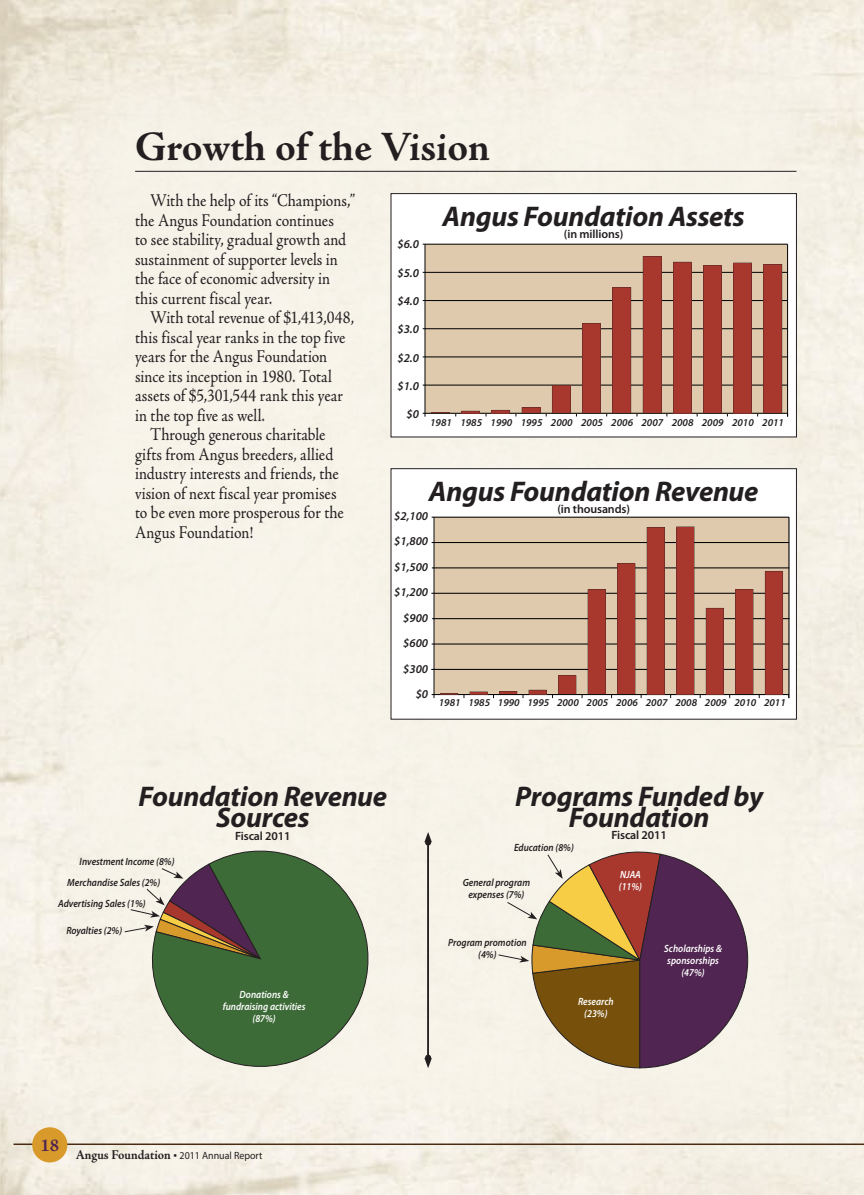
<style>
.page{position:relative;width:864px;height:1195px;background:#fff}
.page>*{position:absolute;margin:0;border:0;box-sizing:border-box;transform-origin:0 0}
.t1{font:700 42px "Adobe Jenson Pro";letter-spacing:-.005em;color:#231f20}
.t2{font:italic 700 28.5px/21px "Myriad Pro";letter-spacing:-.01em;color:#231f20;text-align:center}
.t3{font:18px/19.5px "Adobe Jenson Pro";color:#231f20;scale:.88 1}
.t4{font:700 18px "Adobe Jenson Pro";color:#502551}
.t5{font:italic 600 12px/25.5px "Myriad Pro";color:#231f20;text-align:right}
.t6{font:600 12px "Myriad Pro";letter-spacing:-.01em;color:#231f20}
.t7{font:italic 600 10.5px/12px "Myriad Pro";color:#231f20;text-align:center;scale:.9 1}
.t8{font:italic 600 10.5px "Myriad Pro";color:#231f20}
.t9{font:italic 600 10.5px/12px "Myriad Pro";color:#fff;text-align:center;scale:.9 1}
.t10{font:10.5px "Myriad Pro";color:#231f20;scale:.95 1}
.s1{font-family:"Adobe Jenson Pro";font-weight:700;font-size:13.5px}
.s2{font-size:13.5px}
</style>
<div class="page">
<img style="left:0;top:0;width:864px;height:1195px">
<div style="left:62px;top:67px;width:740px;height:1060px;background:#f8f5eb"></div>
<hr style="left:14px;top:1143px;width:850px;height:2px;background:#492b13">
<div style="left:33px;top:1128px;width:34px;height:33px;background:#d89a2a;border-radius:50%"></div>
<div style="left:32px;top:1127px;width:35px;height:35px;border:2px solid #d89a2a;border-radius:50%"></div>
<svg style="left:149px;top:850px;width:220px;height:217px"></svg>
<hr style="left:135px;top:171px;width:661px;height:1px;background:#231f20">
<div style="left:391px;top:469px;width:405px;height:250px;background:#fff"></div>
<hr style="left:464px;top:517px;width:1px;height:181px;background:#010101">
<hr style="left:552px;top:517px;width:1px;height:181px;background:#010101">
<hr style="left:582px;top:517px;width:1px;height:181px;background:#010101">
<hr style="left:611px;top:517px;width:1px;height:181px;background:#010101">
<hr style="left:641px;top:517px;width:1px;height:181px;background:#010101">
<hr style="left:670px;top:517px;width:1px;height:181px;background:#010101">
<hr style="left:700px;top:517px;width:1px;height:181px;background:#010101">
<hr style="left:729px;top:517px;width:1px;height:181px;background:#010101">
<hr style="left:759px;top:517px;width:1px;height:181px;background:#010101">
<hr style="left:523px;top:517px;width:1px;height:181px;background:#010101">
<hr style="left:493px;top:517px;width:1px;height:181px;background:#010101">
<div style="left:434px;top:517px;width:355px;height:177px;background:#dfcaae"></div>
<hr style="left:432px;top:542px;width:357px;height:1px;background:#010101">
<hr style="left:431px;top:593px;width:358px;height:1px;background:#010101">
<hr style="left:432px;top:568px;width:357px;height:1px;background:#010101">
<hr style="left:432px;top:618px;width:358px;height:1px;background:#010101">
<hr style="left:432px;top:644px;width:357px;height:1px;background:#010101">
<hr style="left:431px;top:669px;width:358px;height:1px;background:#010101">
<hr style="left:432px;top:517px;width:357px;height:1px;background:#010101">
<hr style="left:432px;top:694px;width:357px;height:1px;background:#010101">
<hr style="left:434px;top:517px;width:1px;height:181px;background:#010101">
<hr style="left:789px;top:517px;width:1px;height:181px;background:#010101">
<svg style="left:440px;top:693px;width:18px;height:1px"></svg>
<hr style="left:470px;top:691px;width:18px;height:3px;background:#231f20">
<svg style="left:470px;top:692px;width:18px;height:2px"></svg>
<hr style="left:499px;top:691px;width:18px;height:3px;background:#231f20">
<svg style="left:529px;top:690px;width:18px;height:4px"></svg>
<svg style="left:558px;top:675px;width:18px;height:19px"></svg>
<div style="left:588px;top:589px;width:18px;height:105px;background:#a8382e"></div>
<div style="left:617px;top:563px;width:18px;height:131px;background:#a8382e"></div>
<svg style="left:647px;top:527px;width:18px;height:167px;background:#a4372d"></svg>
<div style="left:676px;top:526px;width:18px;height:168px;background:#a8382e"></div>
<svg style="left:706px;top:608px;width:18px;height:86px;background:#a3372d"></svg>
<svg style="left:735px;top:589px;width:19px;height:105px;background:#a43b31"></svg>
<svg style="left:765px;top:571px;width:18px;height:123px;background:#a3372d"></svg>
<div style="left:391px;top:468px;width:406px;height:251px;border:1px solid #231f20"></div>
<svg style="left:498px;top:851px;width:250px;height:217px"></svg>
<div style="left:391px;top:194px;width:405px;height:243px;background:#fff"></div>
<div style="left:425px;top:244px;width:363px;height:169px;background:#dfcaae"></div>
<hr style="left:423px;top:272px;width:365px;height:1px;background:#010101">
<hr style="left:423px;top:300px;width:365px;height:1px;background:#010101">
<hr style="left:423px;top:328px;width:365px;height:1px;background:#010101">
<hr style="left:423px;top:357px;width:365px;height:1px;background:#010101">
<hr style="left:423px;top:385px;width:365px;height:1px;background:#010101">
<hr style="left:423px;top:244px;width:365px;height:1px;background:#010101">
<hr style="left:423px;top:413px;width:365px;height:1px;background:#010101">
<hr style="left:425px;top:244px;width:1px;height:173px;background:#010101">
<hr style="left:787px;top:244px;width:1px;height:173px;background:#010101">
<svg style="left:431px;top:412px;width:19px;height:2px"></svg>
<svg style="left:456px;top:411px;width:24px;height:5px"></svg>
<hr style="left:492px;top:410px;width:18px;height:3px;background:#231f20">
<svg style="left:516px;top:407px;width:24px;height:9px"></svg>
<svg style="left:546px;top:385px;width:24px;height:31px"></svg>
<svg style="left:576px;top:323px;width:31px;height:93px"></svg>
<div style="left:613px;top:287px;width:18px;height:126px;background:#a8382e"></div>
<svg style="left:637px;top:256px;width:24px;height:160px"></svg>
<svg style="left:667px;top:262px;width:91px;height:154px"></svg>
<svg style="left:764px;top:264px;width:24px;height:150px"></svg>
<div style="left:391px;top:193px;width:406px;height:244px;border:1px solid #231f20"></div>
<hr style="left:427px;top:840px;width:2px;height:220px;background:#231f20">
<svg style="left:424px;top:832px;width:8px;height:13px"></svg>
<svg style="left:424px;top:1054px;width:8px;height:14px"></svg>
<svg style="left:124px;top:864px;width:137px;height:95px"></svg>
<h1 class="t1" style="left:135px;top:123px;width:356px">Growth of the Vision</h1>
<p class="t3" style="left:135px;top:191px;width:251px;text-indent:15px">With the help of its “Champions,” the Angus Foundation continues<br>to see stability, gradual growth and sustainment of supporter levels in the face of economic adversity in this current fiscal year.</p>
<p class="t3" style="left:150px;top:308px;width:233px">With total revenue of $1,413,048,</p>
<p class="t3" style="left:135px;top:328px;width:241px">this fiscal year ranks in the top five</p>
<p class="t3" style="left:135px;top:347px;width:220px">years for the Angus Foundation</p>
<p class="t3" style="left:135px;top:367px;width:225px">since its inception in 1980. Total</p>
<p class="t3" style="left:135px;top:386px;width:238px">assets of $5,301,544 rank this year</p>
<p class="t3" style="left:135px;top:406px;width:149px">in the top five as well.</p>
<p class="t3" style="left:150px;top:425px;width:201px">Through generous charitable</p>
<p class="t3" style="left:135px;top:445px;width:227px">gifts from Angus breeders, allied</p>
<p class="t3" style="left:135px;top:464px;width:233px">industry interests and friends, the</p>
<p class="t3" style="left:135px;top:484px;width:230px">vision of next fiscal year promises</p>
<p class="t3" style="left:135px;top:503px;width:239px">to be even more prosperous for the</p>
<p class="t3" style="left:135px;top:523px;width:136px">Angus Foundation!</p>
<p class="t5" style="left:397px;top:231px;width:23px">$6.0</p>
<p class="t5" style="left:397px;top:259px;width:23px">$5.0</p>
<p class="t5" style="left:397px;top:288px;width:23px">$4.0</p>
<p class="t5" style="left:397px;top:316px;width:23px">$3.0</p>
<p class="t5" style="left:397px;top:344px;width:23px">$2.0</p>
<p class="t5" style="left:397px;top:373px;width:23px">$1.0</p>
<p class="t5" style="left:407px;top:401px;width:14px">$0</p>
<h2 class="t2" style="left:443px;top:205px;width:304px">Angus Foundation Assets</h2>
<p class="t6" style="left:564px;top:226px;width:61px">(in millions)</p>
<p class="t8" style="left:430px;top:416px;width:355px">1981 1985 1990 1995 2000 2005 2006 2007 2008 2009 2010 2011</p>
<h2 class="t2" style="left:429px;top:479px;width:331px">Angus Foundation Revenue</h2>
<p class="t6" style="left:557px;top:501px;width:74px">(in thousands)</p>
<p class="t5" style="left:394px;top:502px;width:35px">$2,100 $1,800 $1,500 $1,200 $900 $600 $300 $0</p>
<p class="t8" style="left:439px;top:695px;width:349px">1981 1985 1990 1995 2000 2005 2006 2007 2008 2009 2010 2011</p>
<h2 class="t2" style="left:139px;top:785px;width:250px">Foundation Revenue<br>Sources</h2>
<p class="t6" style="left:235px;top:828px;width:57px">Fiscal 2011</p>
<p class="t7" style="left:67px;top:876px;width:105px">Merchandise Sales (2%)</p>
<p class="t7" style="left:80px;top:855px;width:107px">Investment Income (8%)</p>
<p class="t7" style="left:58px;top:897px;width:99px">Advertising Sales (1%)</p>
<p class="t7" style="left:66px;top:924px;width:64px">Royalties (2%)</p>
<p class="t9" style="left:223px;top:988px;width:93px">Donations &amp; fundraising activities (87%)</p>
<p class="t4" style="left:40px;top:1135px;width:20px">18</p>
<p class="t10" style="left:76px;top:1149px;width:198px"><span class="s1">Angus Foundation</span> <span class="s2">•</span> 2011 Annual Report</p>
<h2 class="t2" style="left:515px;top:785px;width:249px">Programs Funded by<br>Foundation</h2>
<p class="t6" style="left:612px;top:827px;width:57px">Fiscal 2011</p>
<p class="t7" style="left:514px;top:841px;width:68px">Education (8%)</p>
<p class="t9" style="left:619px;top:868px;width:27px;text-align:left">NJAA (11%)</p>
<p class="t7" style="left:463px;top:876px;width:77px">General program expenses (7%)</p>
<p class="t7" style="left:448px;top:936px;width:89px">Program promotion (4%)</p>
<p class="t9" style="left:664px;top:942px;width:66px">Scholarships &amp; sponsorships (47%)</p>
<p class="t9" style="left:578px;top:995px;width:41px">Research (23%)</p>
</div>
